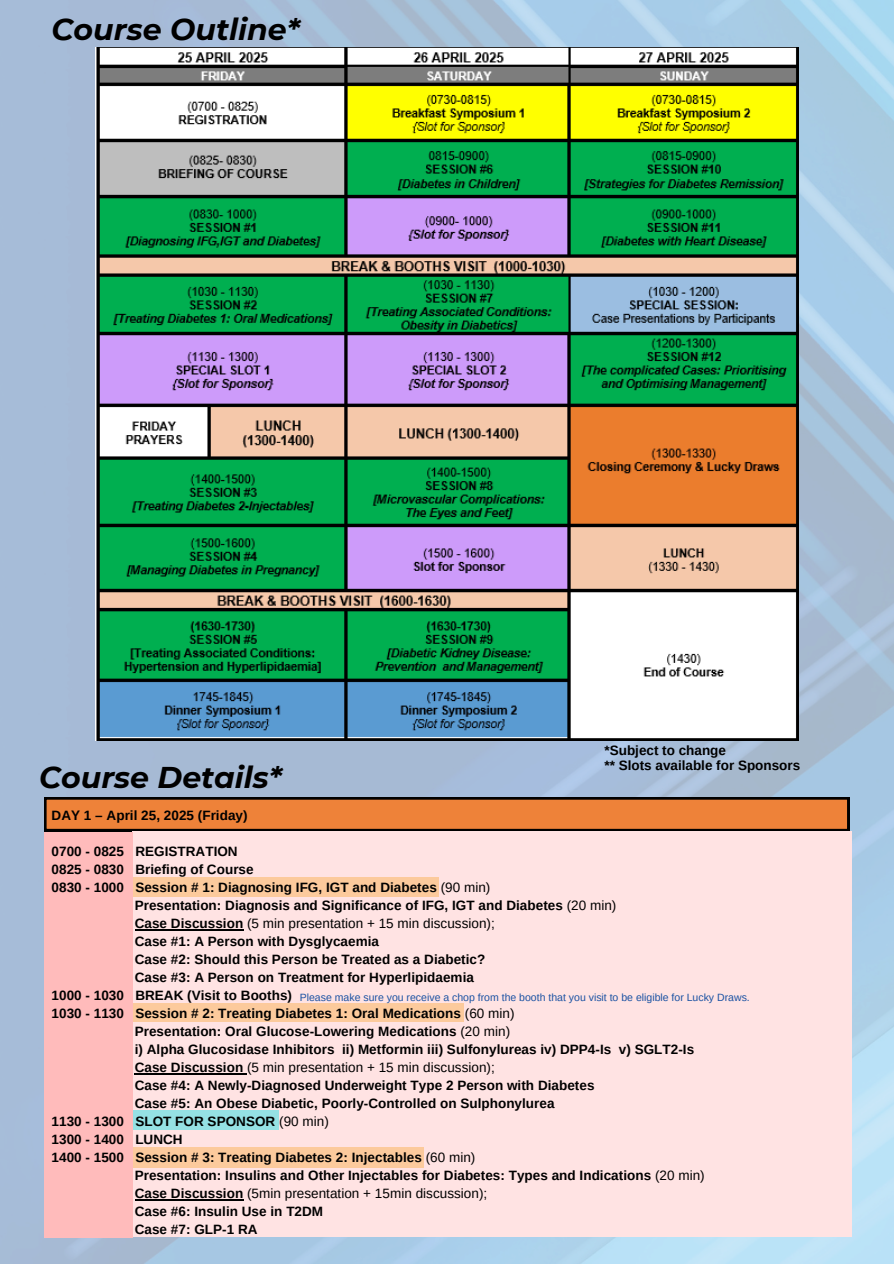
<style>
.page{position:relative;width:894px;height:1264px;background:#fff}
.page>*{position:absolute;margin:0;border:0;box-sizing:border-box;transform-origin:0 0}
.t1{font:italic 700 30px "Montserrat";color:#000}
.t2{font:700 13.5px/18px "Arimo";color:#000}
.t3{font:13.5px "Arimo";color:#000}
.t4{font:10.5px "Arimo";color:#1c53a3}
.s1{font-weight:400}
.s2{font-weight:700}
</style>
<div class="page">
<img style="left:0;top:0;width:893px;height:1263px">
<svg style="left:44px;top:797px;width:805px;height:34px;background:#ca6e30"></svg>
<div style="left:132px;top:831px;width:719px;height:405px;background:#ffe3e3"></div>
<div style="left:132px;top:877px;width:307px;height:19px;background:#fcca9c"></div>
<div style="left:132px;top:1003px;width:331px;height:19px;background:#fcca9c"></div>
<div style="left:130px;top:1146px;width:293px;height:21px;background:#fcca9c"></div>
<img style="left:96px;top:47px;width:702px;height:693px">
<div style="left:130px;top:1110px;width:148px;height:19px;background:#95e1e4"></div>
<div style="left:44px;top:832px;width:88px;height:405px;background:#fbb"></div>
<hr style="left:135px;top:929px;width:108px;height:1px;background:#000">
<hr style="left:135px;top:1073px;width:112px;height:1px;background:#000">
<hr style="left:135px;top:1199px;width:108px;height:1px;background:#000">
<p class="t1" style="left:52px;top:11px;width:249px">Course Outline*</p>
<h1 class="t1" style="left:39px;top:759px;width:244px">Course Details*</h1>
<h1 class="t2" style="left:604px;top:743px;width:197px;line-height:14.7px">*Subject to change<br>** Slots available for Sponsors</h1>
<h2 class="t2" style="left:52px;top:806px;width:197px">DAY 1 – April 25, 2025 (Friday)</h2>
<h2 class="t2" style="left:52px;top:842px;width:188px">0700 - 0825 REGISTRATION</h2>
<h2 class="t2" style="left:52px;top:860px;width:203px">0825 - 0830 Briefing of Course</h2>
<h2 class="t2" style="left:52px;top:878px;width:440px">0830 - 1000 Session # 1: Diagnosing IFG, IGT and Diabetes <span class="s1">(90 min)</span></h2>
<h2 class="t2" style="left:135px;top:896px;width:483px">Presentation: Diagnosis and Significance of IFG, IGT and Diabetes <span class="s1">(20 min)</span></h2>
<h2 class="t3" style="left:135px;top:916px;width:361px"><span class="s2">Case Discussion</span> (5 min presentation + 15 min discussion);</h2>
<h2 class="t2" style="left:135px;top:932px;width:246px">Case #1: A Person with Dysglycaemia</h2>
<h2 class="t2" style="left:135px;top:950px;width:352px">Case #2: Should this Person be Treated as a Diabetic?</h2>
<h2 class="t2" style="left:135px;top:968px;width:340px">Case #3: A Person on Treatment for Hyperlipidaemia</h2>
<h2 class="t2" style="left:52px;top:986px;width:242px">1000 - 1030 BREAK (Visit to Booths)</h2>
<h2 class="t2" style="left:52px;top:1004px;width:464px">1030 - 1130 Session # 2: Treating Diabetes 1: Oral Medications <span class="s1">(60 min)</span></h2>
<h2 class="t2" style="left:135px;top:1022px;width:377px">Presentation: Oral Glucose-Lowering Medications <span class="s1">(20 min)</span></h2>
<h2 class="t2" style="left:135px;top:1040px;width:560px">i) Alpha Glucosidase Inhibitors ii) Metformin iii) Sulfonylureas iv) DPP4-Is v) SGLT2-Is</h2>
<h2 class="t3" style="left:135px;top:1060px;width:361px"><span class="s2">Case Discussion</span> (5 min presentation + 15 min discussion);</h2>
<h2 class="t2" style="left:135px;top:1076px;width:461px">Case #4: A Newly-Diagnosed Underweight Type 2 Person with Diabetes</h2>
<h2 class="t2" style="left:135px;top:1094px;width:421px">Case #5: An Obese Diabetic, Poorly-Controlled on Sulphonylurea</h2>
<h2 class="t2" style="left:52px;top:1112px;width:279px">1130 - 1300 SLOT FOR SPONSOR <span class="s1">(90 min)</span></h2>
<h2 class="t2" style="left:52px;top:1130px;width:133px">1300 - 1400 LUNCH</h2>
<h3 class="t2" style="left:135px;top:1148px;width:571px;text-indent:-83px">1400 - 1500 Session # 3: Treating Diabetes 2: Injectables <span class="s1">(60 min)<br></span>Presentation: Insulins and Other Injectables for Diabetes: Types and Indications <span class="s1">(20 min)<br></span>Case Discussion <span class="s1">(5min presentation + 15min discussion);<br></span>Case #6: Insulin Use in T2DM<br>Case #7: GLP-1 RA</h3>
<p class="t4" style="left:300px;top:991px;width:451px">Please make sure you receive a chop from the booth that you visit to be eligible for Lucky Draws.</p>
</div>
